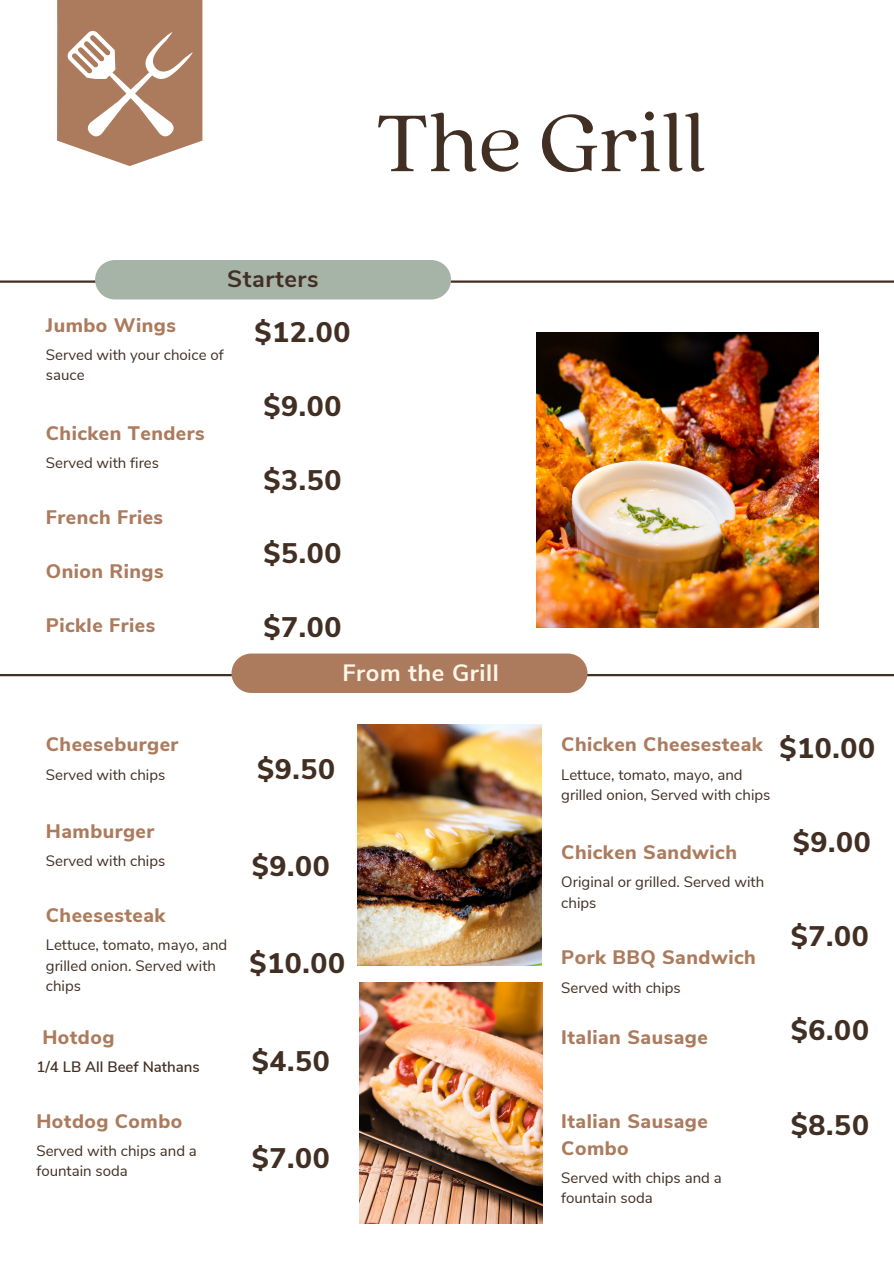
<style>
.page{position:relative;width:894px;height:1264px;background:#fff}
.page>*{position:absolute;margin:0;border:0;box-sizing:border-box;transform-origin:0 0}
.t1{font:89.1px "Quincy CF";letter-spacing:.01em;color:#412f23}
.t2{font:800 28.2px "Nunito Sans";letter-spacing:.025em;color:#412f23}
.t3{font:700 23.55px "Nunito Sans";letter-spacing:.025em;color:#fff6eb}
.t4{font:700 23.55px "Nunito Sans";letter-spacing:.025em;color:#412f23}
.t5{font:800 19.5px/27px "Nunito Sans";letter-spacing:.025em;color:#ac7b5d}
.t6{font:15px/20.2px "Nunito Sans";color:#412f23}
.t7{font:600 15px "Nunito Sans";color:#412f23}
</style>
<div class="page">
<img style="left:536px;top:332px;width:282px;height:295px">
<hr style="left:0;top:280px;width:893px;height:3px;background:#412f23">
<div style="left:95px;top:260px;width:356px;height:39px;background:#a6b3a7;border-radius:20px"></div>
<hr style="left:0;top:674px;width:893px;height:2px;background:#412f23">
<div style="left:231px;top:653px;width:356px;height:40px;background:#ac7b5d;border-radius:20px"></div>
<img style="left:357px;top:724px;width:184px;height:241px">
<svg style="left:57px;top:0;width:145px;height:166px"></svg>
<img style="left:359px;top:982px;width:183px;height:241px">
<p class="t1" style="left:376px;top:85px;width:331px">The Grill</p>
<p class="t4" style="left:227px;top:264px;width:93px">Starters</p>
<p class="t5" style="left:46px;top:312px;width:131px">Jumbo Wings</p>
<p class="t6" style="left:46px;top:345px;width:179px">Served with your choice of sauce</p>
<p class="t5" style="left:46px;top:420px;width:160px">Chicken Tenders</p>
<p class="t6" style="left:46px;top:453px;width:115px">Served with fires</p>
<p class="t5" style="left:46px;top:504px;width:119px">French Fries</p>
<p class="t5" style="left:46px;top:558px;width:119px">Onion Rings</p>
<p class="t5" style="left:46px;top:612px;width:111px">Pickle Fries</p>
<p class="t5" style="left:46px;top:731px;width:134px">Cheeseburger</p>
<p class="t6" style="left:46px;top:764px;width:121px">Served with chips</p>
<p class="t5" style="left:46px;top:818px;width:110px">Hamburger</p>
<p class="t6" style="left:46px;top:851px;width:121px">Served with chips</p>
<p class="t5" style="left:46px;top:902px;width:121px">Cheesesteak</p>
<p class="t6" style="left:46px;top:935px;width:183px">Lettuce, tomato, mayo, and grilled onion. Served with chips</p>
<p class="t5" style="left:42px;top:1023px;width:73px">Hotdog</p>
<p class="t7" style="left:36px;top:1056px;width:165px">1/4 LB All Beef Nathans</p>
<p class="t5" style="left:36px;top:1107px;width:147px">Hotdog Combo</p>
<p class="t6" style="left:36px;top:1140px;width:162px">Served with chips and a fountain soda</p>
<p class="t2" style="left:254px;top:313px;width:97px">$12.00</p>
<p class="t2" style="left:263px;top:387px;width:79px">$9.00</p>
<p class="t2" style="left:263px;top:461px;width:79px">$3.50</p>
<p class="t2" style="left:263px;top:535px;width:79px">$5.00</p>
<p class="t2" style="left:263px;top:608px;width:79px">$7.00</p>
<p class="t3" style="left:342px;top:657px;width:158px">From the Grill</p>
<p class="t2" style="left:257px;top:750px;width:79px">$9.50</p>
<p class="t2" style="left:252px;top:847px;width:79px">$9.00</p>
<p class="t2" style="left:249px;top:944px;width:97px">$10.00</p>
<p class="t2" style="left:252px;top:1042px;width:79px">$4.50</p>
<p class="t2" style="left:252px;top:1139px;width:79px">$7.00</p>
<p class="t5" style="left:561px;top:731px;width:203px">Chicken Cheesesteak</p>
<p class="t6" style="left:561px;top:764px;width:210px">Lettuce, tomato, mayo, and grilled onion, Served with chips</p>
<p class="t5" style="left:561px;top:839px;width:177px">Chicken Sandwich</p>
<p class="t6" style="left:561px;top:872px;width:204px">Original or grilled. Served with chips</p>
<p class="t5" style="left:561px;top:944px;width:196px">Pork BBQ Sandwich</p>
<p class="t6" style="left:561px;top:977px;width:121px">Served with chips</p>
<p class="t5" style="left:561px;top:1023px;width:148px">Italian Sausage</p>
<p class="t2" style="left:779px;top:729px;width:97px">$10.00</p>
<p class="t2" style="left:792px;top:823px;width:79px">$9.00</p>
<p class="t2" style="left:790px;top:917px;width:79px">$7.00</p>
<p class="t2" style="left:790px;top:1011px;width:79px">$6.00</p>
<p class="t5" style="left:561px;top:1107px;width:148px">Italian Sausage<br>Combo</p>
<p class="t6" style="left:561px;top:1167px;width:162px">Served with chips and a fountain soda</p>
<p class="t2" style="left:790px;top:1105px;width:79px">$8.50</p>
</div>
